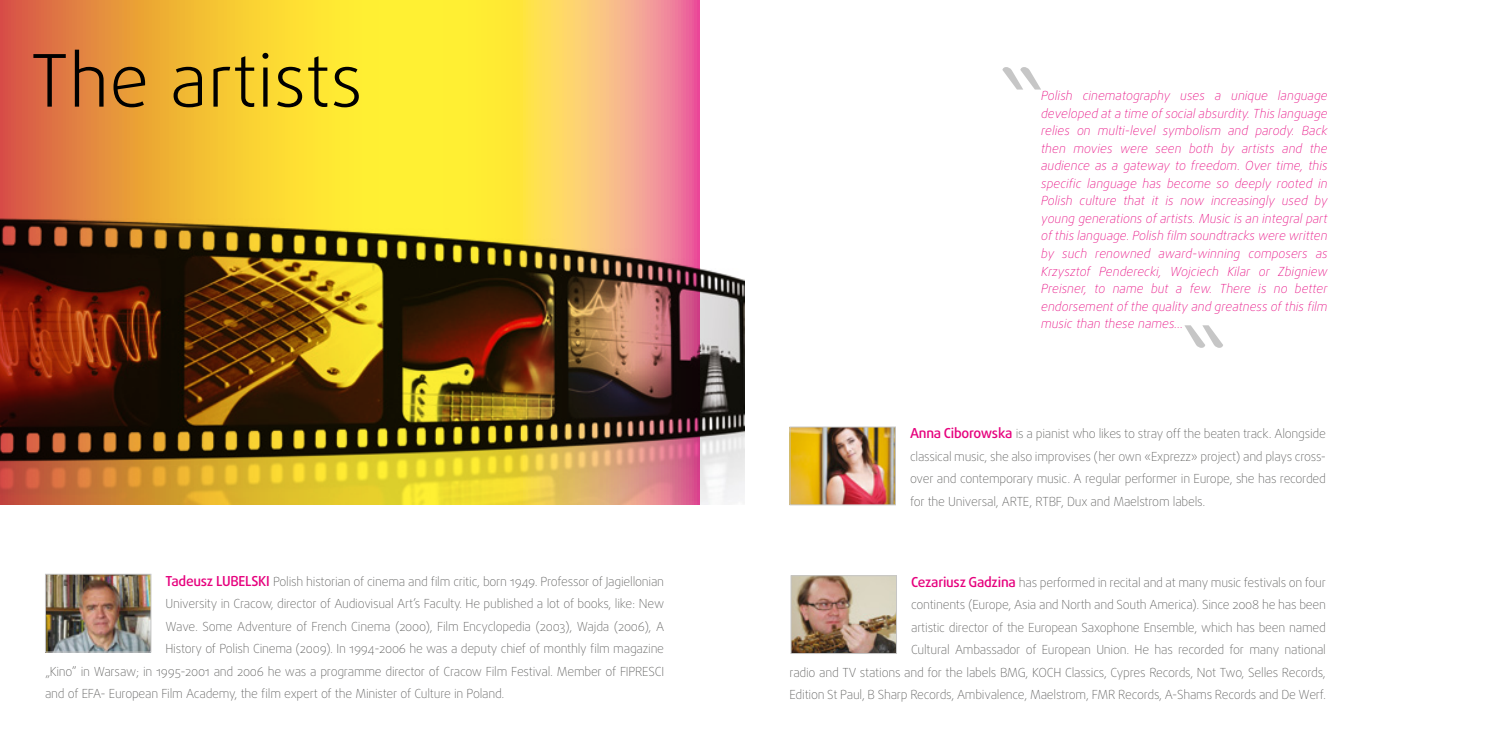
<style>
.page{position:relative;width:1489px;height:745px;background:#fff}
.page>*{position:absolute;margin:0;border:0;box-sizing:border-box;transform-origin:0 0}
.t1{font:300 72.5px "Daxline Pro";color:#000}
.t2{font:100 12.5px/22.5px "Daxline Pro";letter-spacing:-.02em;color:#575756;text-align:justify}
.t3{font:italic 100 12.5px/17.5px "Daxline Pro";color:#e6007d;text-align:justify}
.s1{font-weight:500;font-size:13.75px;color:#e6007d}
</style>
<div class="page">
<img style="left:699px;top:0;width:45px;height:504px">
<img style="left:0;top:0;width:699px;height:504px">
<img style="left:47px;top:575px;width:102px;height:75px">
<div style="left:45px;top:573px;width:106px;height:79px;border:1px solid #c6c6c6"></div>
<img style="left:792px;top:577px;width:102px;height:74px">
<div style="left:790px;top:575px;width:106px;height:78px;border:1px solid #c6c6c6"></div>
<img style="left:791px;top:428px;width:102px;height:75px">
<div style="left:789px;top:426px;width:106px;height:79px;border:1px solid #c6c6c6"></div>
<svg style="left:1002px;top:67px;width:39px;height:22px"></svg>
<svg style="left:1184px;top:325px;width:39px;height:22px"></svg>
<h1 class="t1" style="left:31px;top:33px;width:333px">The artists</h1>
<p class="t2" style="left:165px;top:569px;width:500px"><span class="s1">Tadeusz LUBELSKI</span> Polish historian of cinema and film critic, born 1949. Professor of Jagiellonian</p>
<p class="t2" style="left:165px;top:592px;width:500px">University in Cracow, director of Audiovisual Art’s Faculty. He published a lot of books, like: New</p>
<p class="t2" style="left:165px;top:614px;width:500px">Wave. Some Adventure of French Cinema (2000), Film Encyclopedia (2003), Wajda (2006), A</p>
<p class="t2" style="left:165px;top:637px;width:500px">History of Polish Cinema (2009). In 1994-2006 he was a deputy chief of monthly film magazine</p>
<p class="t2" style="left:45px;top:659px;width:620px">„Kino” in Warsaw; in 1995-2001 and 2006 he was a programme director of Cracow Film Festival. Member of FIPRESCI</p>
<p class="t2" style="left:45px;top:682px;width:461px">and of EFA- European Film Academy, the film expert of the Minister of Culture in Poland.</p>
<p class="t3" style="left:1041px;top:87px;width:288px">Polish cinematography uses a unique language developed at a time of social absurdity. This language relies on multi-level symbolism and parody. Back then movies were seen both by artists and the audience as a gateway to freedom. Over time, this specific language has become so deeply rooted in Polish culture that it is now increasingly used by young generations of artists. Music is an integral part of this language. Polish film soundtracks were written by such renowned award-winning composers as Krzysztof Penderecki, Wojciech Kilar or Zbigniew Preisner, to name but a few. There is no better endorsement of the quality and greatness of this film music than these names…</p>
<p class="t2" style="left:910px;top:422px;width:417px"><span class="s1">Anna Ciborowska</span> is a pianist who likes to stray off the beaten track. Alongside classical music, she also improvises (her own «Exprezz» project) and plays cross&shy;over and contemporary music. A regular performer in Europe, she has recorded for the Universal, ARTE, RTBF, Dux and Maelstrom labels.</p>
<p class="t2" style="left:789px;top:570px;width:538px;text-align:right"><span class="s1">Cezariusz Gadzina</span> has performed in recital and at many music festivals on four<br>continents (Europe, Asia and North and South America). Since 2008 he has been<br>artistic director of the European Saxophone Ensemble, which has been named<br>Cultural Ambassador of European Union. He has recorded for many national<br>radio and TV stations and for the labels BMG, KOCH Classics, Cypres Records, Not Two, Selles Records, Edition St Paul, B Sharp Records, Ambivalence, Maelstrom, FMR Records, A-Shams Records and De Werf.</p>
</div>
